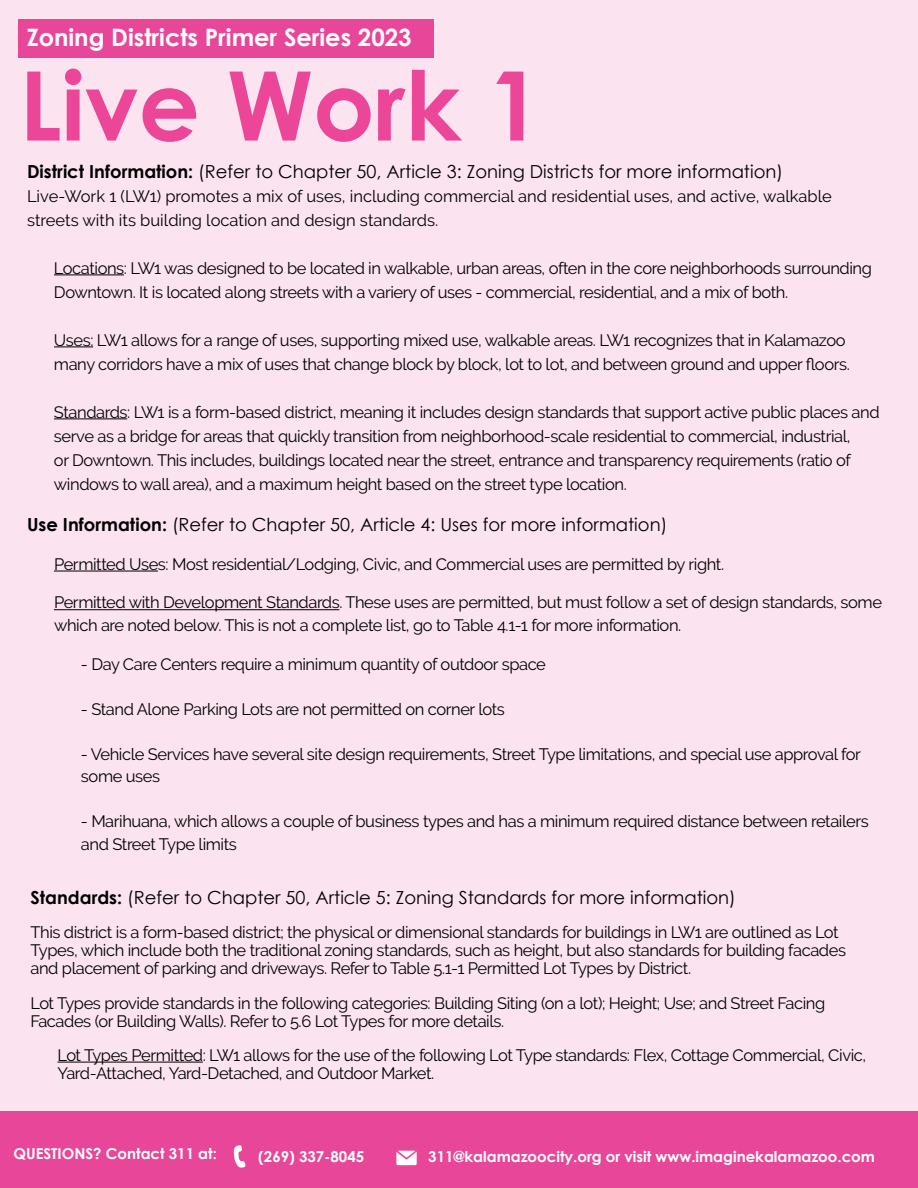
<style>
.page{position:relative;width:918px;height:1188px;background:#fbe3ef}
.page>*{position:absolute;margin:0;border:0;box-sizing:border-box;transform-origin:0 0}
.t1{font:700 96px "Century Gothic";color:#eb4698}
.t2{font:700 24px "Century Gothic";color:#fff}
.t3{font:18px "Century Gothic";color:#000}
.t4{font:16.5px/24px "Raleway";letter-spacing:-.025em;color:#000}
.t5{font:16.5px/24px "Raleway";color:#000}
.t6{font:700 15px "Century Gothic";color:#fefefe}
.t7{font:700 15px "Century Gothic";color:#fff}
.s1{font-weight:700}
</style>
<div class="page">
<div style="left:0;top:1111px;width:918px;height:77px;background:#e84799"></div>
<div style="left:18px;top:19px;width:415px;height:39px;background:#e84799"></div>
<svg style="left:234px;top:1145px;width:12px;height:23px"></svg>
<svg style="left:396px;top:1151px;width:21px;height:14px"></svg>
<hr style="left:54px;top:274px;width:70px;height:1px;background:#000">
<hr style="left:54px;top:346px;width:39px;height:1px;background:#000">
<hr style="left:54px;top:418px;width:73px;height:1px;background:#000">
<hr style="left:54px;top:571px;width:104px;height:1px;background:#000">
<hr style="left:54px;top:609px;width:285px;height:1px;background:#000">
<hr style="left:57px;top:1062px;width:146px;height:1px;background:#000">
<h2 class="t2" style="left:27px;top:19px;width:386px">Zoning Districts Primer Series 2023</h2>
<h1 class="t1" style="left:19px;top:33px;width:524px">Live Work 1</h1>
<p class="t3" style="left:27px;top:159px;width:758px"><span class="s1">District Information:</span> (Refer to Chapter 50, Article 3: Zoning Districts for more information)</p>
<p class="t5" style="left:27px;top:184px;width:806px">Live-Work 1 (LW1) promotes a mix of uses, including commercial and residential uses, and active, walkable streets with its building location and design standards.</p>
<p class="t4" style="left:54px;top:256px;width:820px">Locations: LW1 was designed to be located in walkable, urban areas, often in the core neighborhoods surrounding<br>Downtown. It is located along streets with a variery of uses - commercial, residential, and a mix of both.</p>
<p class="t4" style="left:54px;top:328px;width:797px">Uses: LW1 allows for a range of uses, supporting mixed use, walkable areas. LW1 recognizes that in Kalamazoo many corridors have a mix of uses that change block by block, lot to lot, and between ground and upper floors.</p>
<p class="t4" style="left:54px;top:400px;width:827px">Standards: LW1 is a form-based district, meaning it includes design standards that support active public places and serve as a bridge for areas that quickly transition from neighborhood-scale residential to commercial, industrial,<br>or Downtown. This includes, buildings located near the street, entrance and transparency requirements (ratio of windows to wall area), and a maximum height based on the street type location.</p>
<p class="t3" style="left:27px;top:512px;width:642px"><span class="s1">Use Information:</span> (Refer to Chapter 50, Article 4: Uses for more information)</p>
<p class="t4" style="left:54px;top:552px;width:672px">Permitted Uses: Most residential/Lodging, Civic, and Commercial uses are permitted by right.</p>
<p class="t4" style="left:54px;top:591px;width:830px;line-height:22.5px">Permitted with Development Standards. These uses are permitted, but must follow a set of design standards, some which are noted below. This is not a complete list, go to Table 4.1-1 for more information.</p>
<p class="t4" style="left:81px;top:652px;width:466px">- Day Care Centers require a minimum quantity of outdoor space</p>
<p class="t4" style="left:81px;top:697px;width:425px">- Stand Alone Parking Lots are not permitted on corner lots</p>
<p class="t4" style="left:81px;top:743px;width:781px;line-height:22.5px">- Vehicle Services have several site design requirements, Street Type limitations, and special use approval for some uses</p>
<p class="t4" style="left:81px;top:810px;width:789px;line-height:22.5px">- Marihuana, which allows a couple of business types and has a minimum required distance between retailers and Street Type limits</p>
<p class="t3" style="left:30px;top:885px;width:707px"><span class="s1">Standards:</span> (Refer to Chapter 50, Article 5: Zoning Standards for more information)</p>
<p class="t4" style="left:30px;top:924px;width:817px;line-height:18px">This district is a form-based district; the physical or dimensional standards for buildings in LW1 are outlined as Lot<br>Types, which include both the traditional zoning standards, such as height, but also standards for building facades and placement of parking and driveways. Refer to Table 5.1-1 Permitted Lot Types by District.</p>
<p class="t4" style="left:30px;top:994px;width:796px;line-height:18px">Lot Types provide standards in the following categories: Building Siting (on a lot); Height; Use; and Street Facing<br>Facades (or Building Walls). Refer to 5.6 Lot Types for more details.</p>
<p class="t4" style="left:57px;top:1046px;width:810px;line-height:18px">Lot Types Permitted: LW1 allows for the use of the following Lot Type standards: Flex, Cottage Commercial, Civic,<br>Yard-Attached, Yard-Detached, and Outdoor Market.</p>
<p class="t7" style="left:14px;top:1142px;width:205px">QUESTIONS? Contact 311 at:</p>
<p class="t6" style="left:258px;top:1145px;width:107px">(269) 337-8045</p>
<p class="t6" style="left:428px;top:1145px;width:448px">311@kalamazoocity.org or visit www.imaginekalamazoo.com</p>
</div>
